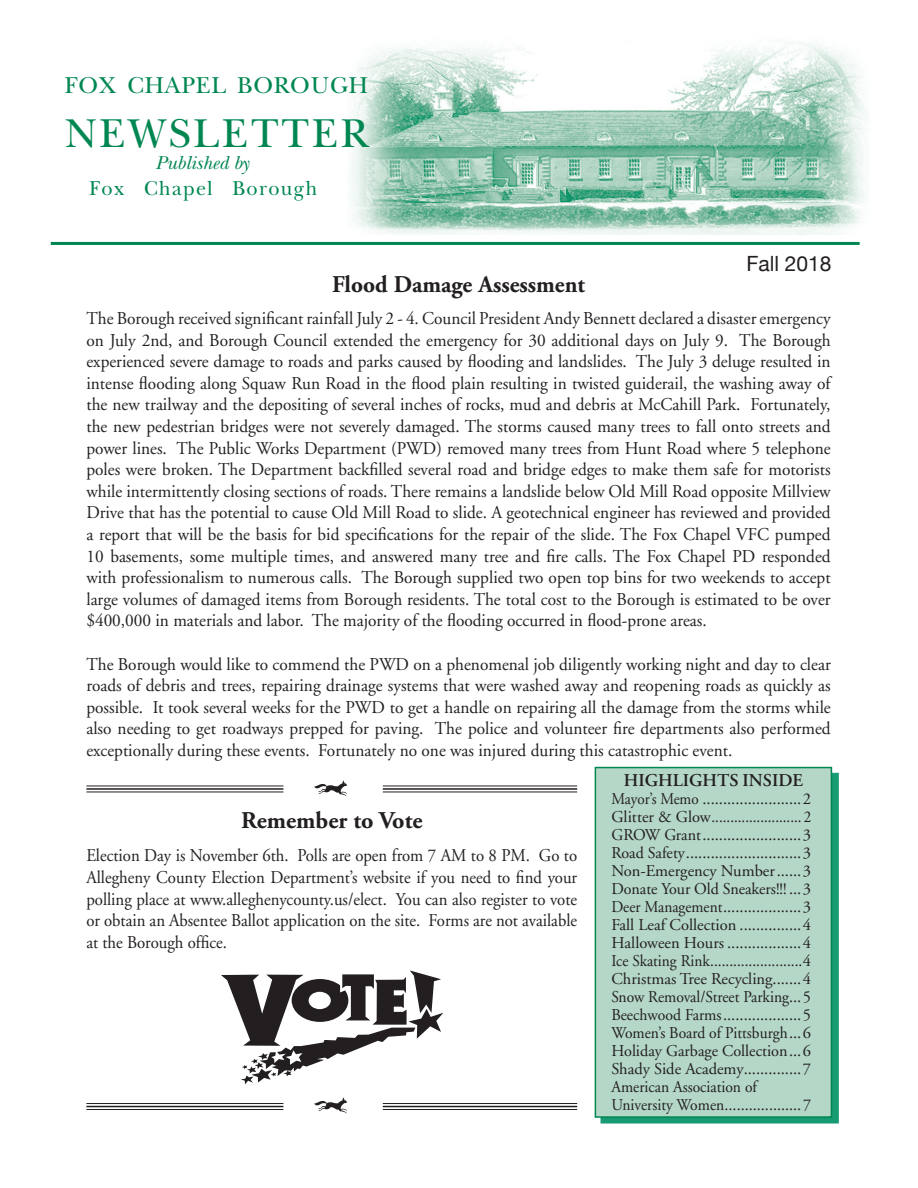
<style>
.page{position:relative;width:918px;height:1188px;background:#fff}
.page>*{position:absolute;margin:0;border:0;box-sizing:border-box;transform-origin:0 0}
.Body_text{font:42px "New Baskerville";letter-spacing:.065em;color:#008751}
.t1{font:700 24px "Adobe Garamond";color:#231f20}
.Body_text-2{font:24px "New Baskerville";letter-spacing:.03em;color:#008751}
.Body_text-3{font:21px "New Baskerville";letter-spacing:.065em;color:#008751;scale:.95 1}
.t2{font:21px "Helvetica Neue";color:#231f20}
.Body_text-4{font:italic 19.5px "New Baskerville";color:#008751}
.t3{font:18px/21.6px "Adobe Garamond";color:#231f20;text-align:justify;scale:.96 1}
.t4{font:18px/21.6px "Adobe Garamond";color:#231f20;text-align:justify;scale:.93 1}
.t5{font:600 18px "Adobe Garamond";color:#231f20}
.Table_of_Contents{font:16.5px "Adobe Garamond";color:#231f20}
.Table_of_Contents-2{font:16.5px "Adobe Garamond";color:#231f20;scale:.94 1}
.Table_of_Contents-3{font:16.5px "Adobe Garamond";color:#231f20;scale:.93 1}
.Table_of_Contents-4{font:16.5px "Adobe Garamond";color:#231f20;scale:.91 1}
.Table_of_Contents-5{font:16.5px "Adobe Garamond";color:#231f20;scale:.95 1}
</style>
<div class="page">
<div style="left:601px;top:773px;width:237px;height:350px;background:#189b72"></div>
<div style="left:595px;top:768px;width:236px;height:349px;background:#b4d7c7"></div>
<div style="left:595px;top:767px;width:237px;height:351px;border:2px solid #008751"></div>
<img style="left:351px;top:42px;width:515px;height:192px">
<hr style="left:51px;top:242px;width:809px;height:3px;background:#008751">
<img style="left:315px;top:1098px;width:32px;height:15px">
<hr style="left:86px;top:1106px;width:197px;height:1px;background:#231f20">
<hr style="left:383px;top:1106px;width:194px;height:1px;background:#231f20">
<hr style="left:86px;top:1103px;width:197px;height:1px;background:#231f20">
<hr style="left:383px;top:1103px;width:194px;height:1px;background:#231f20">
<hr style="left:86px;top:1109px;width:197px;height:1px;background:#231f20">
<hr style="left:383px;top:1109px;width:194px;height:1px;background:#231f20">
<img style="left:315px;top:780px;width:32px;height:16px">
<hr style="left:86px;top:788px;width:197px;height:2px;background:#231f20">
<hr style="left:383px;top:788px;width:194px;height:2px;background:#231f20">
<hr style="left:86px;top:786px;width:197px;height:1px;background:#231f20">
<hr style="left:383px;top:786px;width:194px;height:1px;background:#231f20">
<hr style="left:86px;top:792px;width:197px;height:1px;background:#231f20">
<hr style="left:383px;top:792px;width:194px;height:1px;background:#231f20">
<svg style="left:221px;top:970px;width:222px;height:114px"></svg>
<p class="Body_text-2" style="left:65px;top:71px;width:305px">FOX CHAPEL BOROUGH</p>
<p class="Body_text" style="left:65px;top:109px;width:305px">NEWSLETTER</p>
<p class="Body_text-4" style="left:155px;top:151px;width:95px">Published by</p>
<p class="Body_text-3" style="left:89px;top:176px;width:241px">Fox Chapel Borough</p>
<p class="t2" style="left:746px;top:251px;width:87px">Fall 2018</p>
<p class="t1" style="left:332px;top:271px;width:255px">Flood Damage Assessment</p>
<p class="t3" style="left:86px;top:308px;width:777px">The Borough received significant rainfall July 2 - 4. Council President Andy Bennett declared a disaster emergency on July 2nd, and Borough Council extended the emergency for 30 additional days on July 9. The Borough experienced severe damage to roads and parks caused by flooding and landslides. The July 3 deluge resulted in intense flooding along Squaw Run Road in the flood plain resulting in twisted guiderail, the washing away of the new trailway and the depositing of several inches of rocks, mud and debris at McCahill Park. Fortunately, the new pedestrian bridges were not severely damaged. The storms caused many trees to fall onto streets and power lines. The Public Works Department (PWD) removed many trees from Hunt Road where 5 telephone poles were broken. The Department backfilled several road and bridge edges to make them safe for motorists while intermittently closing sections of roads. There remains a landslide below Old Mill Road opposite Millview Drive that has the potential to cause Old Mill Road to slide. A geotechnical engineer has reviewed and provided a report that will be the basis for bid specifications for the repair of the slide. The Fox Chapel VFC pumped 10 basements, some multiple times, and answered many tree and fire calls. The Fox Chapel PD responded with professionalism to numerous calls. The Borough supplied two open top bins for two weekends to accept large volumes of damaged items from Borough residents. The total cost to the Borough is estimated to be over $400,000 in materials and labor. The majority of the flooding occurred in flood-prone areas.</p>
<p class="t3" style="left:86px;top:653px;width:777px">The Borough would like to commend the PWD on a phenomenal job diligently working night and day to clear roads of debris and trees, repairing drainage systems that were washed away and reopening roads as quickly as possible. It took several weeks for the PWD to get a handle on repairing all the damage from the storms while also needing to get roadways prepped for paving. The police and volunteer fire departments also performed exceptionally during these events. Fortunately no one was injured during this catastrophic event.</p>
<p class="t1" style="left:241px;top:807px;width:183px">Remember to Vote</p>
<p class="t4" style="left:86px;top:845px;width:529px">Election Day is November 6th. Polls are open from 7 AM to 8 PM. Go to Allegheny County Election Department’s website if you need to find your polling place at www.alleghenycounty.us/elect. You can also register to vote or obtain an Absentee Ballot application on the site. Forms are not available at the Borough office.</p>
<p class="t5" style="left:624px;top:770px;width:181px">HIGHLIGHTS INSIDE</p>
<p class="Table_of_Contents-4" style="left:611px;top:790px;width:221px">Mayor’s Memo ........................2</p>
<p class="Table_of_Contents" style="left:611px;top:808px;width:201px">Glitter &amp; Glow........................ 2</p>
<p class="Table_of_Contents" style="left:611px;top:826px;width:201px">GROW Grant........................3</p>
<p class="Table_of_Contents" style="left:611px;top:844px;width:201px">Road Safety............................3</p>
<p class="Table_of_Contents" style="left:611px;top:862px;width:201px">Non-Emergency Number......3</p>
<p class="Table_of_Contents" style="left:611px;top:880px;width:201px">Donate Your Old Sneakers!!! ...3</p>
<p class="Table_of_Contents-3" style="left:611px;top:898px;width:216px">Deer Management...................3</p>
<p class="Table_of_Contents" style="left:611px;top:916px;width:201px">Fall Leaf Collection ...............4</p>
<p class="Table_of_Contents" style="left:611px;top:934px;width:201px">Halloween Hours ..................4</p>
<p class="Table_of_Contents-3" style="left:611px;top:952px;width:216px">Ice Skating Rink........................4</p>
<p class="Table_of_Contents" style="left:611px;top:970px;width:201px">Christmas Tree Recycling.......4</p>
<p class="Table_of_Contents-2" style="left:611px;top:988px;width:214px">Snow Removal/Street Parking...5</p>
<p class="Table_of_Contents-5" style="left:611px;top:1006px;width:212px">Beechwood Farms...................5</p>
<p class="Table_of_Contents-2" style="left:611px;top:1024px;width:214px">Women’s Board of Pittsburgh...6</p>
<p class="Table_of_Contents" style="left:611px;top:1042px;width:201px">Holiday Garbage Collection...6</p>
<p class="Table_of_Contents" style="left:611px;top:1060px;width:201px">Shady Side Academy..............7</p>
<p class="Table_of_Contents-2" style="left:611px;top:1078px;width:156px">American Association of</p>
<p class="Table_of_Contents-2" style="left:611px;top:1096px;width:214px">University Women...................7</p>
</div>
